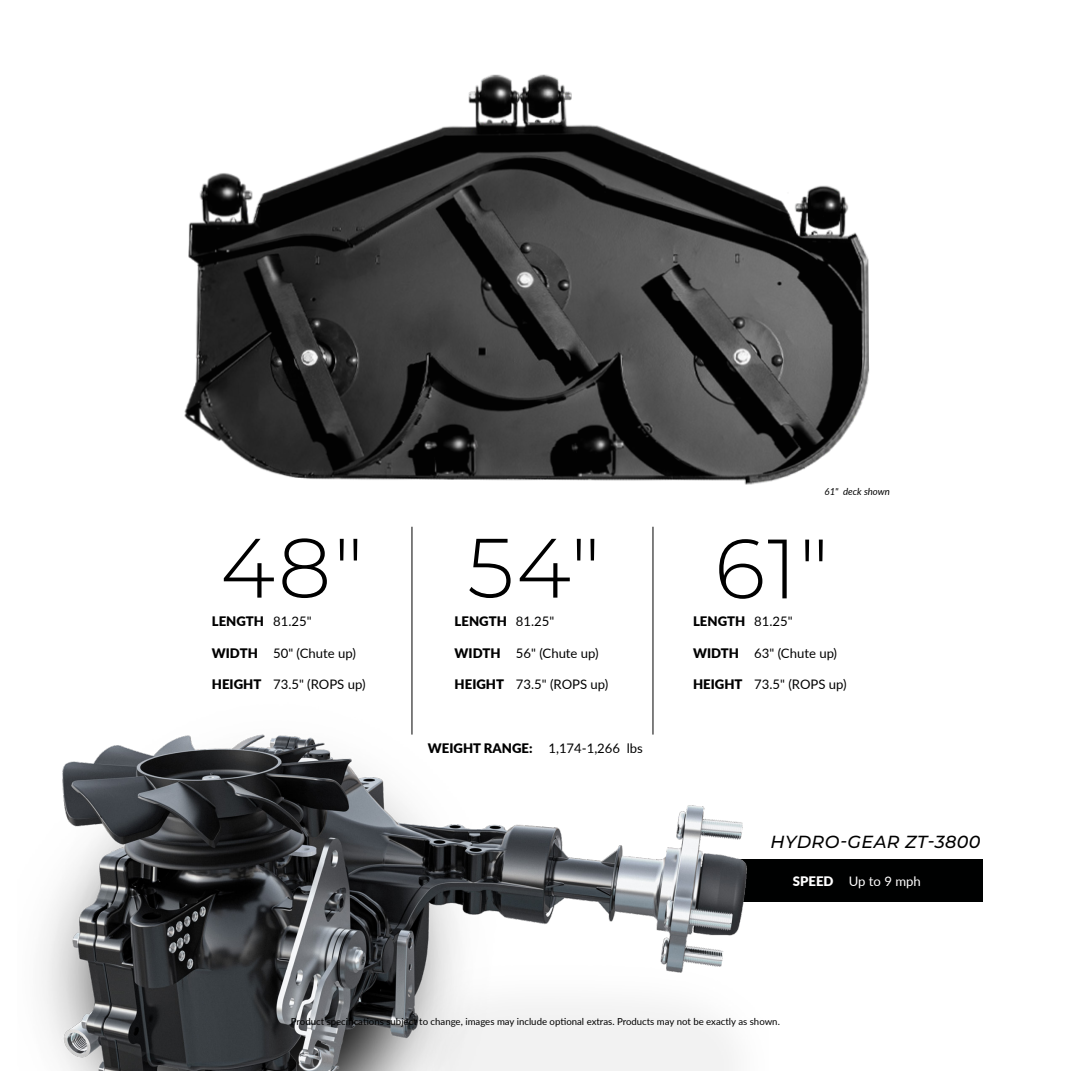
<style>
.page{position:relative;width:1071px;height:1071px;background:#fff}
.page>*{position:absolute;margin:0;border:0;box-sizing:border-box;transform-origin:0 0}
.t1{font:300 84px "Montserrat";color:#000}
.t2{font:italic 500 17.5px "Montserrat";letter-spacing:.025em;color:#000}
.t3{font:13.12px "Lato";color:#000}
.t4{font:900 13.12px "Lato";color:#000}
.t5{font:13.12px "Lato";color:#fff}
.t6{font:9.62px "Lato";color:#000}
.t7{font:italic 9.62px "Lato";color:#000}
.s1{font-weight:400}
.s2{font-weight:900}
</style>
<div class="page">
<div style="left:737px;top:859px;width:246px;height:43px;background:#000101"></div>
<hr style="left:653px;top:527px;width:1px;height:208px;background:#000">
<hr style="left:412px;top:527px;width:1px;height:208px;background:#000">
<img style="left:42px;top:695px;width:705px;height:376px">
<img style="left:184px;top:74px;width:686px;height:411px">
<h1 class="t1" style="left:220px;top:511px;width:145px">48"</h1>
<p class="t4" style="left:212px;top:612px;width:101px">LENGTH <span class="s1">81.25"</span></p>
<p class="t3" style="left:212px;top:644px;width:146px"><span class="s2">WIDTH</span> 50" (Chute up)</p>
<p class="t3" style="left:212px;top:675px;width:155px"><span class="s2">HEIGHT</span> 73.5" (ROPS up)</p>
<p class="t7" style="left:825px;top:484px;width:67px">61" deck shown</p>
<h1 class="t1" style="left:467px;top:511px;width:135px">54"</h1>
<h1 class="t1" style="left:715px;top:512px;width:116px">61"</h1>
<p class="t4" style="left:455px;top:612px;width:101px">LENGTH <span class="s1">81.25"</span></p>
<p class="t3" style="left:455px;top:644px;width:146px"><span class="s2">WIDTH</span> 56" (Chute up)</p>
<p class="t3" style="left:455px;top:675px;width:155px"><span class="s2">HEIGHT</span> 73.5" (ROPS up)</p>
<p class="t3" style="left:428px;top:739px;width:217px"><span class="s2">WEIGHT RANGE:</span> 1,174-1,266 lbs</p>
<p class="t4" style="left:693px;top:612px;width:101px">LENGTH <span class="s1">81.25"</span></p>
<p class="t3" style="left:693px;top:644px;width:146px"><span class="s2">WIDTH</span> 63" (Chute up)</p>
<p class="t3" style="left:693px;top:675px;width:155px"><span class="s2">HEIGHT</span> 73.5" (ROPS up)</p>
<h2 class="t2" style="left:770px;top:829px;width:212px">HYDRO-GEAR ZT-3800</h2>
<p class="t5" style="left:793px;top:872px;width:129px"><span class="s2">SPEED</span> Up to 9 mph</p>
<p class="t6" style="left:291px;top:1014px;width:490px">Product specifications subject to change, images may include optional extras. Products may not be exactly as shown.</p>
</div>
